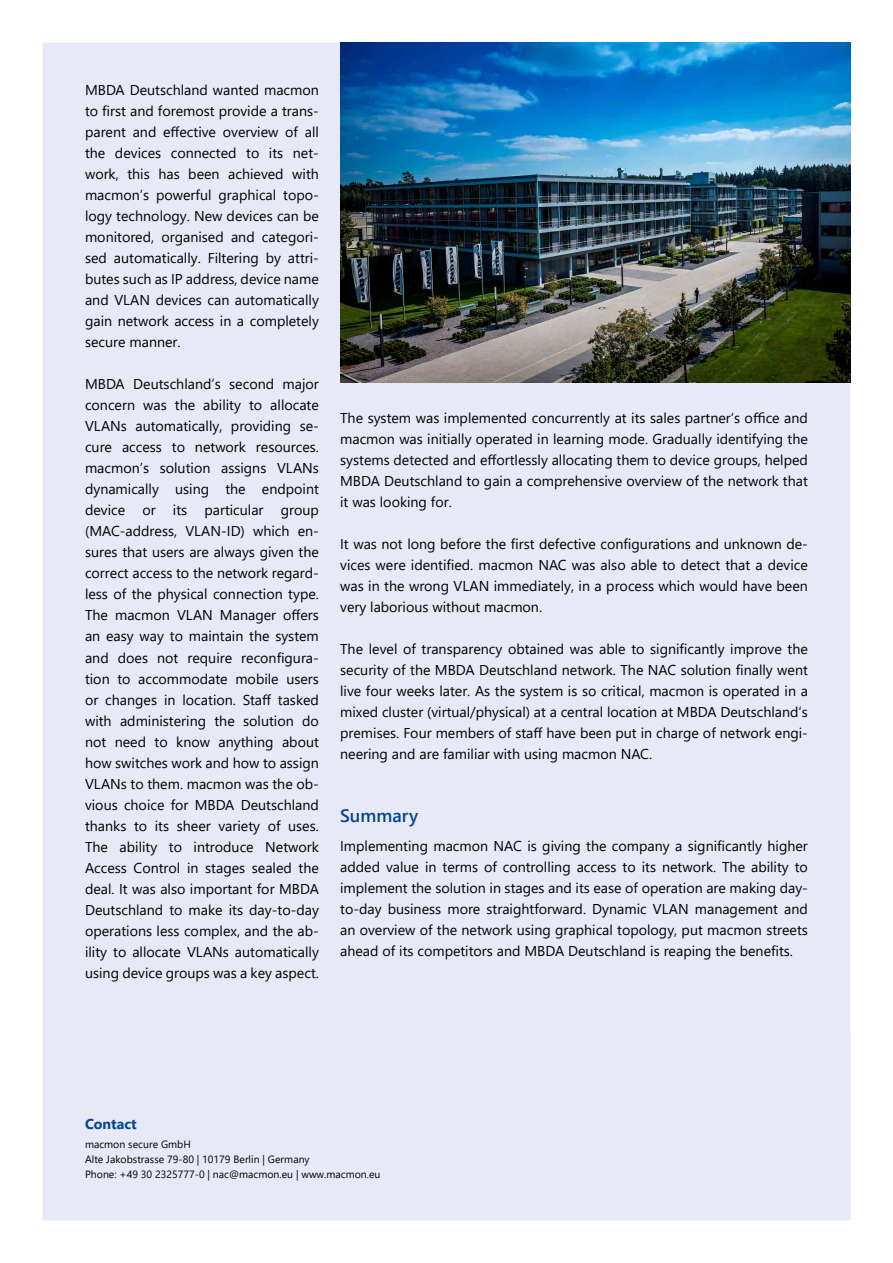
<style>
.page{position:relative;width:893px;height:1263px;background:#fff}
.page>*{position:absolute;margin:0;border:0;box-sizing:border-box;transform-origin:0 0}
.Headline{font:600 18px "Segoe UI";color:#014593}
.Headline-2{font:14.25px/21px "Segoe UI";color:#000;text-align:justify}
.Überschrift{font:700 14.25px "Segoe UI";color:#014593}
.Headline-3{font:10.5px "Segoe UI";color:#000}
</style>
<div class="page">
<div style="left:43px;top:43px;width:807px;height:1177px;background:#e8e9f6"></div>
<img style="left:340px;top:43px;width:510px;height:339px">
<p class="Headline-2" style="left:85px;top:79px;width:235px">MBDA Deutschland wanted macmon to first and foremost provide a trans&shy;parent and effective overview of all the devices connected to its net&shy;work, this has been achieved with macmon’s powerful graphical topo&shy;logy technology. New devices can be monitored, organised and categori&shy;sed automatically. Filtering by attri&shy;butes such as IP address, device name and VLAN devices can automatically gain network access in a completely secure manner.</p>
<p class="Headline-2" style="left:85px;top:373px;width:235px">MBDA Deutschland’s second major concern was the ability to allocate VLANs automatically, providing se&shy;cure access to network resources. macmon’s solution assigns VLANs dynamically using the endpoint device or its particular group (MAC-address, VLAN-ID) which en&shy;sures that users are always given the correct access to the network regard&shy;less of the physical connection type.<br>The macmon VLAN Manager offers an easy way to maintain the system and does not require reconfigura&shy;tion to accommodate mobile users or changes in location. Staff tasked with administering the solution do not need to know anything about how switches work and how to assign VLANs to them. macmon was the ob&shy;vious choice for MBDA Deutschland thanks to its sheer variety of uses.<br>The ability to introduce Network Access Control in stages sealed the deal. It was also important for MBDA Deutschland to make its day-to-day operations less complex, and the ab&shy;ility to allocate VLANs automatically using device groups was a key aspect.</p>
<p class="Headline-2" style="left:340px;top:406px;width:469px">The system was implemented concurrently at its sales partner‘s office and macmon was initially operated in learning mode. Gradually identifying the systems detected and effortlessly allocating them to device groups, helped MBDA Deutschland to gain a comprehensive overview of the network that it was looking for.</p>
<p class="Headline-2" style="left:340px;top:532px;width:469px">It was not long before the first defective configurations and unknown de&shy;vices were identified. macmon NAC was also able to detect that a device was in the wrong VLAN immediately, in a process which would have been very laborious without macmon.</p>
<p class="Headline-2" style="left:340px;top:637px;width:469px">The level of transparency obtained was able to significantly improve the security of the MBDA Deutschland network. The NAC solution finally went live four weeks later. As the system is so critical, macmon is operated in a mixed cluster (virtual/physical) at a central location at MBDA Deutschland‘s premises. Four members of staff have been put in charge of network engi&shy;neering and are familiar with using macmon NAC.</p>
<p class="Headline" style="left:340px;top:798px;width:80px">Summary</p>
<p class="Headline-2" style="left:340px;top:834px;width:469px">Implementing macmon NAC is giving the company a significantly higher added value in terms of controlling access to its network. The ability to implement the solution in stages and its ease of operation are making day&shy;to-day business more straightforward. Dynamic VLAN management and an overview of the network using graphical topology, put macmon streets ahead of its competitors and MBDA Deutschland is reaping the benefits.</p>
<p class="Überschrift" style="left:85px;top:1110px;width:53px">Contact</p>
<p class="Headline-3" style="left:85px;top:1134px;width:107px">macmon secure GmbH</p>
<p class="Headline-3" style="left:85px;top:1149px;width:226px">Alte Jakobstrasse 79-80 | 10179 Berlin | Germany</p>
<p class="Headline-3" style="left:85px;top:1164px;width:297px">Phone: +49 30 2325777-0 | nac@macmon.eu | www.macmon.eu</p>
</div>
